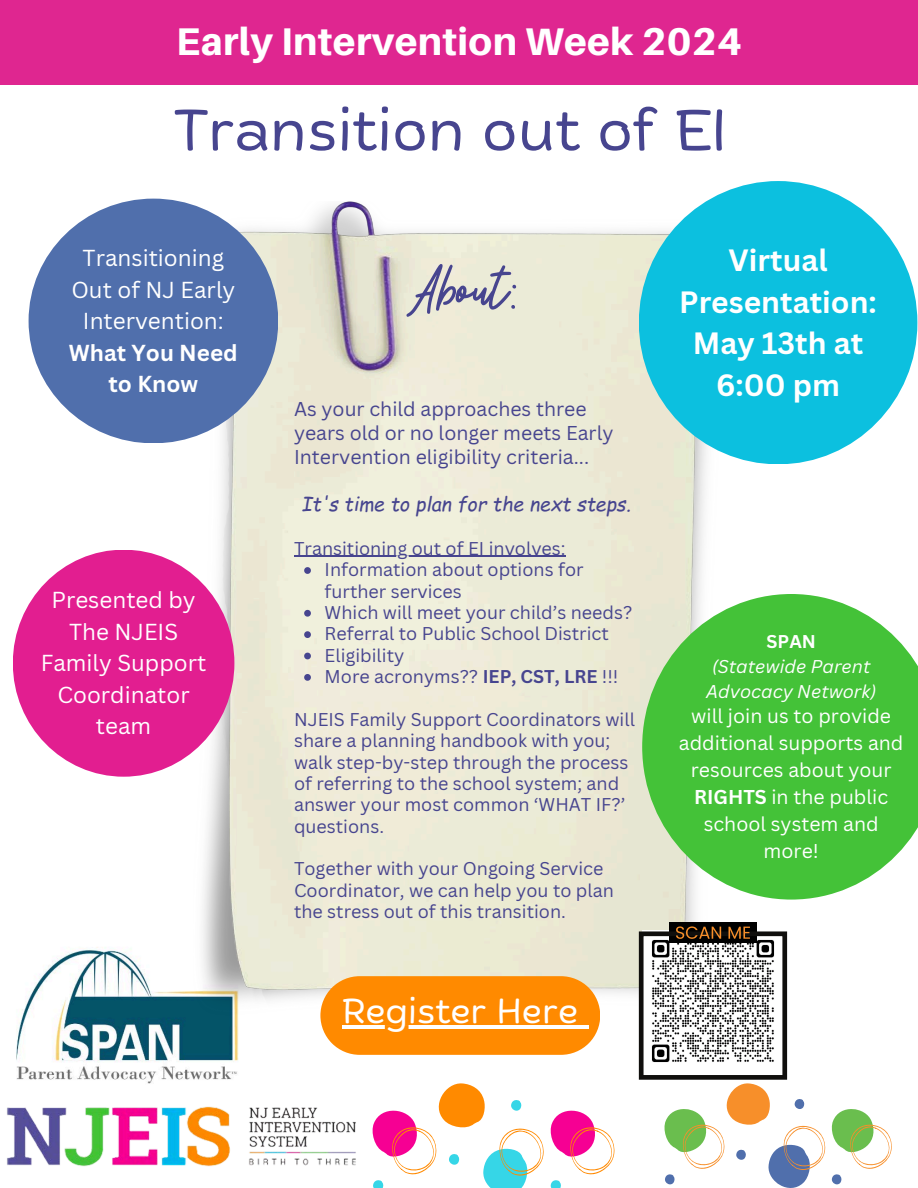
<style>
.page{position:relative;width:918px;height:1188px;background:#fff}
.page>*{position:absolute;margin:0;border:0;box-sizing:border-box;transform-origin:0 0}
.t1{font:63.15px "Beauty Salon Script";color:#47458f}
.t2{font:57.3px "Biski";color:#47458f}
.t3{font:800 38.55px "Aileron";letter-spacing:.01em;color:#fff}
.t4{font:34.5px "Biski";color:#fff}
.t5{font:700 30px/41.7px "Canva Sans";color:#fff;text-align:center}
.t6{font:22.5px/31.5px "Canva Sans";color:#fff;text-align:center}
.t7{font:19.5px/27px "Canva Sans";color:#fff;text-align:center}
.t8{font:19.5px/23.7px "Canva Sans";color:#47458f}
.t9{font:italic 19.5px "Comic Sans MS";color:#47458f}
.t10{font:18px/21.3px "Canva Sans";color:#47458f}
.t11{font:italic 18px/24.8px "Canva Sans";color:#fff;text-align:center}
.t12{font:700 18px "Canva Sans";color:#fff}
.s1{font-weight:700}
</style>
<div class="page">
<img style="left:16px;top:947px;width:223px;height:137px">
<img style="left:194px;top:202px;width:533px;height:814px">
<img style="left:7px;top:1106px;width:349px;height:61px">
<svg style="left:320px;top:976px;width:280px;height:79px;background:#fe951a"></svg>
<svg style="left:664px;top:1083px;width:228px;height:105px"></svg>
<svg style="left:372px;top:1083px;width:243px;height:105px"></svg>
<div style="left:639px;top:181px;width:278px;height:283px;background:#0cc0df;border-radius:50%"></div>
<div style="left:29px;top:199px;width:249px;height:244px;background:#506fac;border-radius:50%"></div>
<div style="left:13px;top:550px;width:221px;height:226px;background:#e21e90;border-radius:50%"></div>
<svg style="left:642px;top:594px;width:276px;height:305px;background:#63ca57"></svg>
<div style="left:0;top:0;width:918px;height:84px;background:#df2690"></div>
<hr style="left:294px;top:556px;width:272px;height:1px;background:#47458f">
<svg style="left:304px;top:567px;width:7px;height:7px"></svg>
<svg style="left:304px;top:610px;width:7px;height:7px"></svg>
<svg style="left:304px;top:631px;width:7px;height:7px"></svg>
<svg style="left:304px;top:653px;width:7px;height:6px"></svg>
<svg style="left:304px;top:674px;width:7px;height:7px"></svg>
<img style="left:642px;top:930px;width:133px;height:133px">
<div style="left:669px;top:922px;width:88px;height:21px;background:#000"></div>
<div style="left:639px;top:931px;width:148px;height:149px;border:5px solid #100f0d"></div>
<svg style="left:676px;top:926px;width:45px;height:13px"></svg>
<svg style="left:728px;top:927px;width:22px;height:12px"></svg>
<p class="t3" style="left:176px;top:18px;width:567px">Early Intervention Week 2024</p>
<p class="t2" style="left:174px;top:107px;width:555px">Transition out of EI</p>
<h1 class="t6" style="left:69px;top:242px;width:170px">Transitioning<br>Out of NJ Early<br>Intervention:<br><span class="s1">What You Need to Know</span></h1>
<p class="t6" style="left:41px;top:584px;width:167px">Presented by<br>The NJEIS<br>Family Support<br>Coordinator team</p>
<h3 class="t1" style="left:414px;top:258px;width:106px">About:</h3>
<p class="t8" style="left:294px;top:397px;width:321px">As your child approaches three years old or no longer meets Early<br>Intervention eligibility criteria...</p>
<p class="t9" style="left:301px;top:489px;width:331px">It's time to plan for the next steps.</p>
<p class="t10" style="left:294px;top:537px;width:273px">Transitioning out of EI involves:</p>
<p class="t10" style="left:325px;top:559px;width:261px">Information about options for further services</p>
<p class="t10" style="left:325px;top:601px;width:309px">Which will meet your child’s needs?</p>
<h5 class="t10" style="left:325px;top:623px;width:286px">Referral to Public School District</h5>
<p class="t10" style="left:325px;top:644px;width:81px">Eligibility</p>
<p class="t10" style="left:325px;top:665px;width:295px">More acronyms?? <span class="s1">IEP, CST, LRE</span> !!!</p>
<p class="t10" style="left:294px;top:708px;width:342px">NJEIS Family Support Coordinators will share a planning handbook with you; walk step-by-step through the process of referring to the school system; and answer your most common ‘WHAT IF?’ questions.</p>
<p class="t10" style="left:294px;top:858px;width:321px">Together with your Ongoing Service<br>Coordinator, we can help you to plan the stress out of this transition.</p>
<h5 class="t4" style="left:342px;top:998px;width:237px">Register Here</h5>
<p class="t5" style="left:679px;top:239px;width:199px">Virtual<br>Presentation:<br>May 13th at<br>6:00 pm</p>
<p class="t12" style="left:767px;top:629px;width:51px">SPAN</p>
<p class="t11" style="left:706px;top:653px;width:172px">(Statewide Parent<br>Advocacy Network)</p>
<p class="t7" style="left:679px;top:702px;width:226px">will join us to provide additional supports and resources about your<br><span class="s1">RIGHTS</span> in the public school system and more!</p>
</div>
